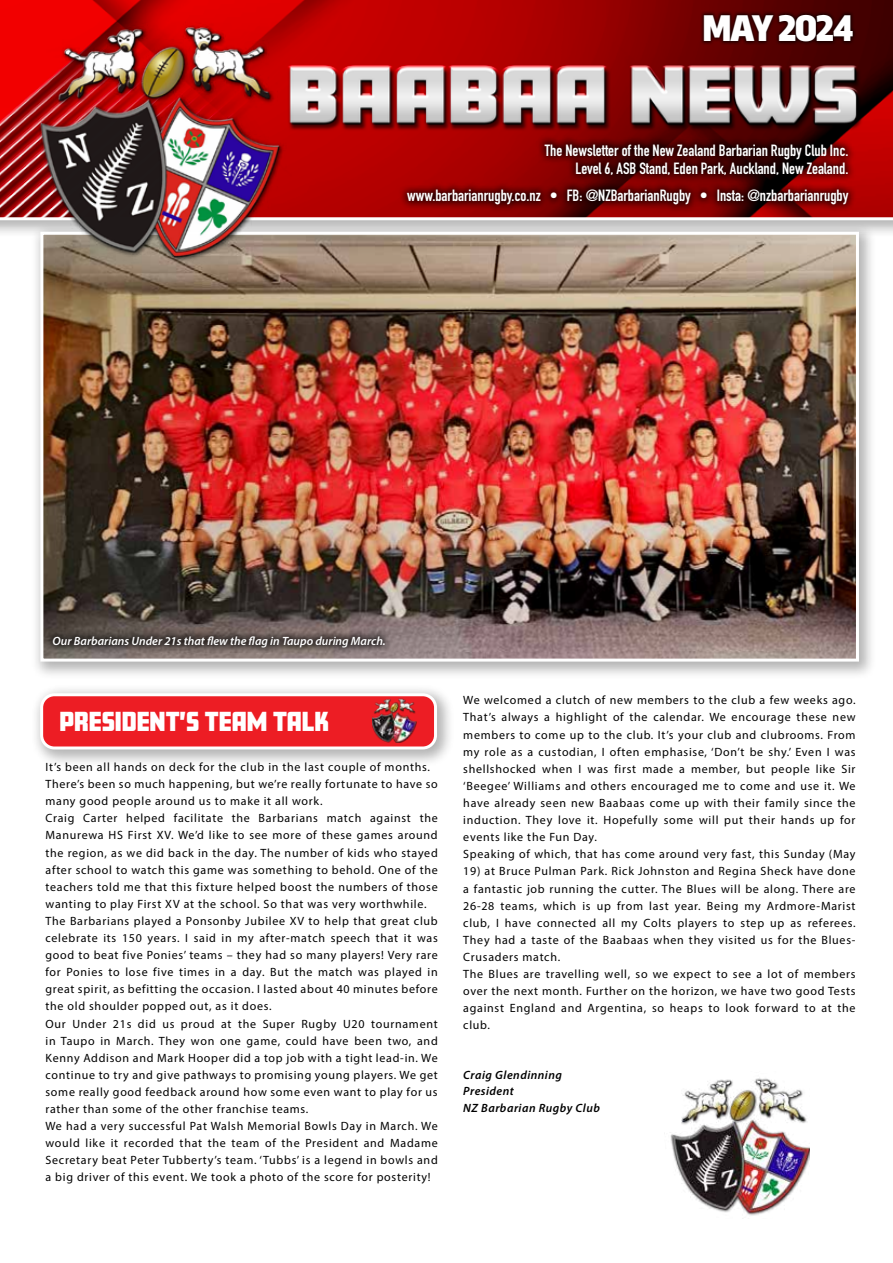
<style>
.page{position:relative;width:893px;height:1263px;background:#fff}
.page>*{position:absolute;margin:0;border:0;box-sizing:border-box;transform-origin:0 0}
.t1{font:900 38.85px "Trasandina";letter-spacing:-.04em;color:#fff}
.t2{font:900 24px "Amboy";color:#fff}
.t3{font:700 16.05px/17.9px "DIN Condensed";color:#fff;text-align:right}
.t4{font:12px/17.1px "Myriad Pro";letter-spacing:.06em;color:#000}
.t5{font:italic 600 12px "Myriad Pro";color:#fff}
.t6{font:italic 600 12px/16.5px "Myriad Pro";letter-spacing:.04em;color:#000}
</style>
<div class="page">
<svg style="left:0;top:0;width:893px;height:218px"></svg>
<div style="left:398px;top:135px;width:459px;height:78px;background:#000;opacity:.75"></div>
<div style="left:31px;top:222px;width:846px;height:458px;background:#000;opacity:.3"></div>
<img style="left:44px;top:236px;width:811px;height:422px">
<div style="left:40px;top:232px;width:819px;height:430px;border:3px solid #fff"></div>
<div style="left:31px;top:684px;width:424px;height:83px;background:#000;opacity:.3"></div>
<div style="left:42px;top:695px;width:393px;height:53px;background:#ed1d24;border-radius:13px"></div>
<div style="left:40px;top:693px;width:397px;height:56px;border:3px solid #fff;border-radius:13px"></div>
<img style="left:27px;top:14px;width:265px;height:256px">
<div style="left:44px;top:628px;width:350px;height:28px;background:#000;opacity:.75"></div>
<div style="left:700px;top:11px;width:157px;height:35px;background:#000;opacity:.75"></div>
<img style="left:372px;top:698px;width:45px;height:45px">
<img style="left:670px;top:1078px;width:139px;height:141px">
<h1 class="t1" style="left:702px;top:0;width:153px">MAY 2024</h1>
<h3 class="t3" style="left:545px;top:141px;width:305px">The Newsletter of the New Zealand Barbarian Rugby Club Inc.<br>Level 6, ASB Stand, Eden Park, Auckland, New Zealand.</h3>
<h3 class="t3" style="left:407px;top:186px;width:443px">www.barbarianrugby.co.nz • FB: @NZBarbarianRugby • Insta: @nzbarbarianrugby</h3>
<p class="t5" style="left:53px;top:633px;width:335px">Our Barbarians Under 21s that flew the flag in Taupo during March.</p>
<h2 class="t2" style="left:60px;top:707px;width:271px">PRESIDENT’S TEAM TALK</h2>
<p class="t4" style="left:45px;top:758px;width:394px">It’s been all hands on deck for the club in the last couple of months.<br>There’s been so much happening, but we’re really fortunate to have so many good people around us to make it all work.<br>Craig Carter helped facilitate the Barbarians match against the Manurewa HS First XV. We’d like to see more of these games around the region, as we did back in the day. The number of kids who stayed after school to watch this game was something to behold. One of the teachers told me that this fixture helped boost the numbers of those wanting to play First XV at the school. So that was very worthwhile.<br>The Barbarians played a Ponsonby Jubilee XV to help that great club celebrate its 150 years. I said in my after-match speech that it was good to beat five Ponies’ teams – they had so many players! Very rare for Ponies to lose five times in a day. But the match was played in great spirit, as befitting the occasion. I lasted about 40 minutes before the old shoulder popped out, as it does.<br>Our Under 21s did us proud at the Super Rugby U20 tournament in Taupo in March. They won one game, could have been two, and Kenny Addison and Mark Hooper did a top job with a tight lead-in. We continue to try and give pathways to promising young players. We get some really good feedback around how some even want to play for us rather than some of the other franchise teams.<br>We had a very successful Pat Walsh Memorial Bowls Day in March. We would like it recorded that the team of the President and Madame Secretary beat Peter Tubberty’s team. ‘Tubbs’ is a legend in bowls and a big driver of this event. We took a photo of the score for posterity!</p>
<p class="t4" style="left:463px;top:692px;width:394px">We welcomed a clutch of new members to the club a few weeks ago.<br>That’s always a highlight of the calendar. We encourage these new members to come up to the club. It’s your club and clubrooms. From my role as a custodian, I often emphasise, ‘Don’t be shy.’ Even I was shellshocked when I was first made a member, but people like Sir ‘Beegee’ Williams and others encouraged me to come and use it. We have already seen new Baabaas come up with their family since the induction. They love it. Hopefully some will put their hands up for events like the Fun Day.<br>Speaking of which, that has come around very fast, this Sunday (May</p>
<p class="t4" style="left:463px;top:863px;width:394px">19) at Bruce Pulman Park. Rick Johnston and Regina Sheck have done a fantastic job running the cutter. The Blues will be along. There are 26-28 teams, which is up from last year. Being my Ardmore-Marist club, I have connected all my Colts players to step up as referees.<br>They had a taste of the Baabaas when they visited us for the Blues-Crusaders match.<br>The Blues are travelling well, so we expect to see a lot of members over the next month. Further on the horizon, we have two good Tests against England and Argentina, so heaps to look forward to at the club.</p>
<p class="t6" style="left:463px;top:1066px;width:138px">Craig Glendinning<br>President<br>NZ Barbarian Rugby Club</p>
</div>
